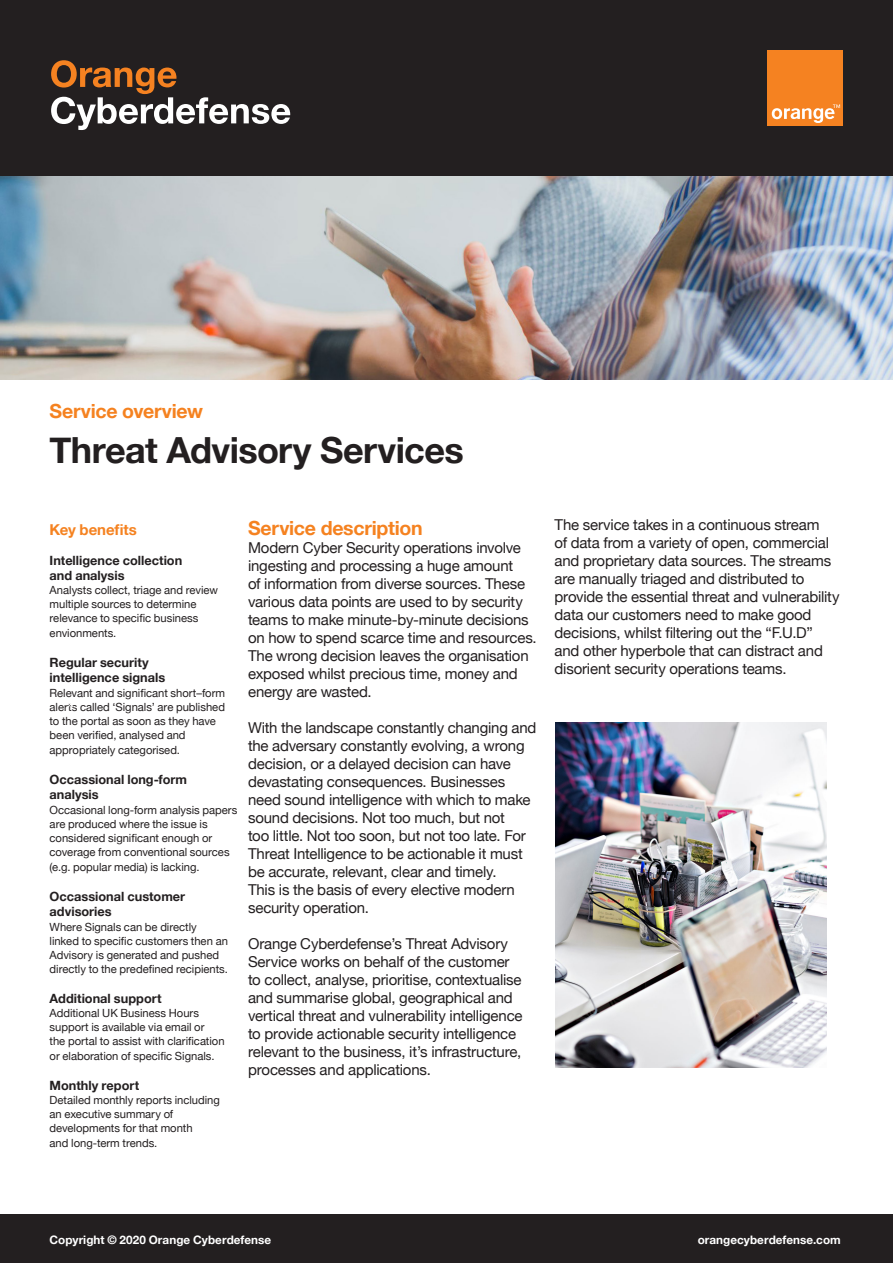
<style>
.page{position:relative;width:893px;height:1263px;background:#fff}
.page>*{position:absolute;margin:0;border:0;box-sizing:border-box;transform-origin:0 0}
.t1{font:700 36px "Helvetica Neue";letter-spacing:-.015em;color:#231f20}
.t2{font:700 19.5px "Helvetica Neue";letter-spacing:-.015em;color:#f58220}
.t3{font:15px/18px "Helvetica Neue";letter-spacing:-.015em;color:#231f20}
.t4{font:700 15px "Helvetica Neue";letter-spacing:-.005em;color:#f58220}
.t5{font:700 12.75px/15px "Helvetica Neue";color:#231f20}
.t6{font:700 11.7px "Helvetica Neue";letter-spacing:.005em;color:#fff}
.t7{font:11.25px/14.2px "Helvetica Neue";color:#231f20}
</style>
<div class="page">
<img style="left:0;top:175px;width:893px;height:204px">
<div style="left:0;top:1214px;width:893px;height:49px;background:#231f20"></div>
<img style="left:555px;top:723px;width:272px;height:345px">
<div style="left:0;top:0;width:893px;height:175px;background:#231f20"></div>
<div style="left:768px;top:50px;width:75px;height:75px;background:#f58221"></div>
<svg style="left:772px;top:104px;width:68px;height:19px"></svg>
<svg style="left:51px;top:60px;width:239px;height:70px"></svg>
<p class="t2" style="left:50px;top:396px;width:155px">Service overview</p>
<p class="t1" style="left:50px;top:422px;width:416px">Threat Advisory Services</p>
<p class="t4" style="left:50px;top:517px;width:89px">Key benefits</p>
<p class="t5" style="left:50px;top:553px;width:134px">Intelligence collection</p>
<p class="t5" style="left:50px;top:568px;width:76px">and analysis</p>
<p class="t7" style="left:50px;top:583px;width:170px">Analysts collect, triage and review</p>
<p class="t7" style="left:50px;top:597px;width:150px;line-height:14.7px">multiple sources to determine relevance to specific business envionments.</p>
<p class="t5" style="left:50px;top:656px;width:101px">Regular security</p>
<p class="t5" style="left:50px;top:671px;width:117px">intelligence signals</p>
<p class="t7" style="left:50px;top:686px;width:177px">Relevant and significant short–form</p>
<p class="t7" style="left:50px;top:700px;width:177px">alerts called ‘Signals’ are published</p>
<p class="t7" style="left:50px;top:715px;width:168px">to the portal as soon as they have</p>
<p class="t7" style="left:50px;top:728px;width:138px;line-height:15px">been verified, analysed and appropriately categorised.</p>
<p class="t5" style="left:50px;top:773px;width:139px">Occassional long-form analysis</p>
<p class="t7" style="left:50px;top:803px;width:189px">Occasional long-form analysis papers are produced where the issue is considered significant enough or coverage from conventional sources (e.g. popular media) is lacking.</p>
<p class="t5" style="left:50px;top:890px;width:137px">Occassional customer advisories</p>
<p class="t7" style="left:50px;top:920px;width:180px">Where Signals can be directly linked to specific customers then an Advisory is generated and pushed directly to the predefined recipients.</p>
<p class="t5" style="left:50px;top:991px;width:113px">Additional support</p>
<p class="t7" style="left:50px;top:1006px;width:156px">Additional UK Business Hours support is available via email or</p>
<p class="t7" style="left:50px;top:1035px;width:176px">the portal to assist with clarification</p>
<p class="t7" style="left:50px;top:1049px;width:166px">or elaboration of specific Signals.</p>
<p class="t5" style="left:50px;top:1078px;width:91px">Monthly report</p>
<p class="t7" style="left:50px;top:1093px;width:172px">Detailed monthly reports including</p>
<p class="t7" style="left:50px;top:1108px;width:144px">an executive summary of developments for that month</p>
<p class="t7" style="left:50px;top:1136px;width:109px">and long-term trends.</p>
<p class="t2" style="left:248px;top:512px;width:176px">Service description</p>
<p class="t3" style="left:248px;top:539px;width:290px">Modern Cyber Security operations involve ingesting and processing a huge amount<br>of information from diverse sources. These various data points are used to by security teams to make minute-by-minute decisions on how to spend scarce time and resources.<br>The wrong decision leaves the organisation exposed whilst precious time, money and energy are wasted.</p>
<p class="t3" style="left:248px;top:719px;width:290px">With the landscape constantly changing and the adversary constantly evolving, a wrong decision, or a delayed decision can have devastating consequences. Businesses need sound intelligence with which to make</p>
<p class="t3" style="left:248px;top:809px;width:279px">sound decisions. Not too much, but not too little. Not too soon, but not too late. For Threat Intelligence to be actionable it must be accurate, relevant, clear and timely.<br>This is the basis of every elective modern security operation.</p>
<p class="t3" style="left:248px;top:935px;width:276px">Orange Cyberdefense’s Threat Advisory Service works on behalf of the customer to collect, analyse, prioritise, contextualise and summarise global, geographical and vertical threat and vulnerability intelligence to provide actionable security intelligence relevant to the business, it’s infrastructure, processes and applications.</p>
<p class="t3" style="left:555px;top:516px;width:287px">The service takes in a continuous stream<br>of data from a variety of open, commercial and proprietary data sources. The streams are manually triaged and distributed to provide the essential threat and vulnerability data our customers need to make good decisions, whilst filtering out the “F.U.D” and other hyperbole that can distract and disorient security operations teams.</p>
<p class="t6" style="left:50px;top:1231px;width:223px">Copyright © 2020 Orange Cyberdefense</p>
<p class="t6" style="left:698px;top:1231px;width:145px">orangecyberdefense.com</p>
</div>
